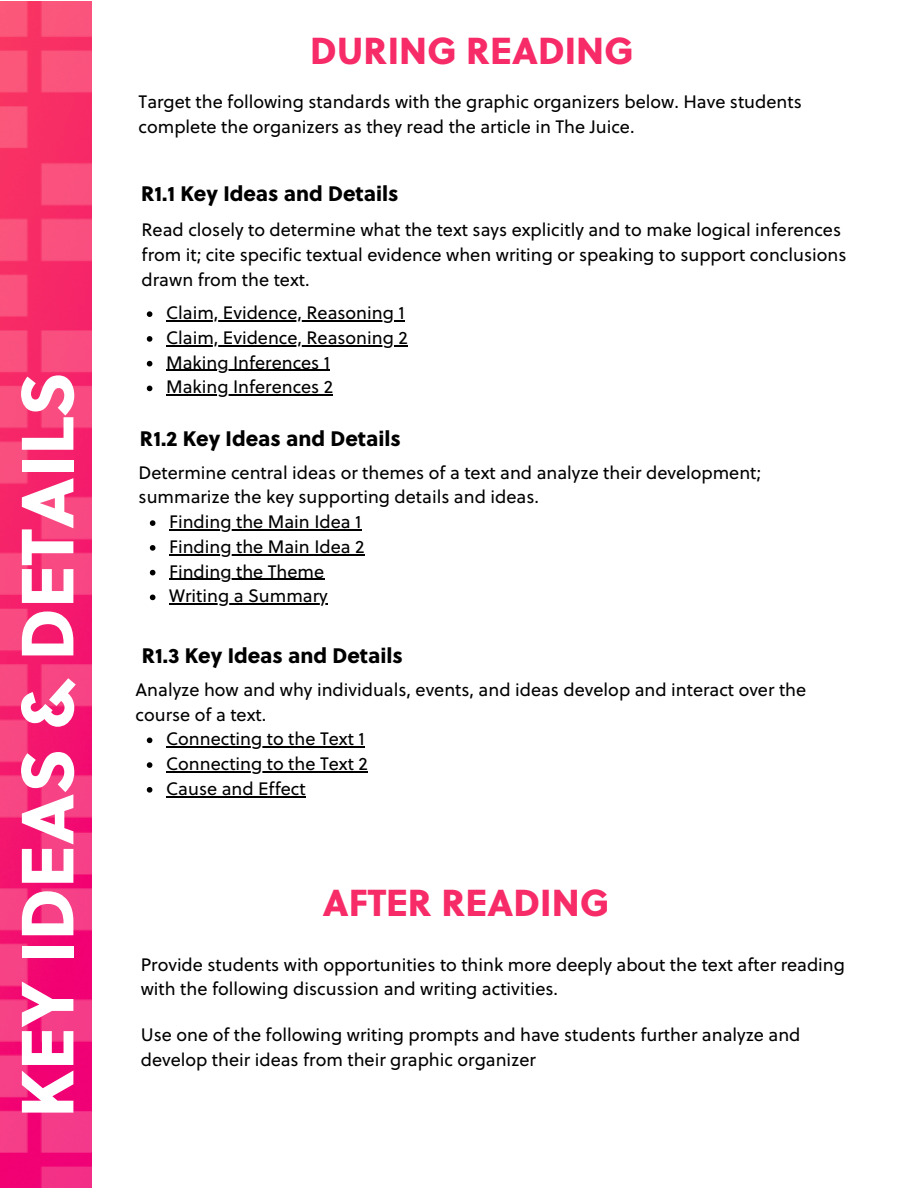
<style>
.page{position:relative;width:918px;height:1188px;background:#fff}
.page>*{position:absolute;margin:0;border:0;box-sizing:border-box;transform-origin:0 0}
.t1{font:73.65px "Soleil Xb";color:#fff}
.t2{font:37.5px "Soleil Xb";color:#f62b67}
.t3{font:21px "Soleil Xb";color:#000}
.t4{font:18px/24.8px "Soleil";color:#000}
</style>
<div class="page">
<img style="left:0;top:1px;width:92px;height:1187px">
<svg style="left:147px;top:311px;width:5px;height:6px"></svg>
<hr style="left:166px;top:320px;width:239px;height:1px;background:#000">
<svg style="left:147px;top:336px;width:5px;height:6px"></svg>
<hr style="left:166px;top:345px;width:242px;height:1px;background:#000">
<svg style="left:147px;top:361px;width:5px;height:5px"></svg>
<hr style="left:166px;top:370px;width:164px;height:1px;background:#000">
<svg style="left:147px;top:386px;width:5px;height:5px"></svg>
<hr style="left:166px;top:395px;width:167px;height:1px;background:#000">
<svg style="left:150px;top:520px;width:5px;height:6px"></svg>
<hr style="left:169px;top:529px;width:192px;height:1px;background:#000">
<svg style="left:150px;top:545px;width:5px;height:6px"></svg>
<hr style="left:169px;top:554px;width:195px;height:1px;background:#000">
<svg style="left:150px;top:570px;width:5px;height:5px"></svg>
<hr style="left:169px;top:579px;width:155px;height:1px;background:#000">
<svg style="left:150px;top:595px;width:5px;height:5px"></svg>
<hr style="left:169px;top:604px;width:159px;height:1px;background:#000">
<svg style="left:147px;top:738px;width:5px;height:5px"></svg>
<hr style="left:166px;top:747px;width:199px;height:1px;background:#000">
<svg style="left:147px;top:762px;width:5px;height:6px"></svg>
<hr style="left:166px;top:771px;width:202px;height:1px;background:#000">
<svg style="left:147px;top:787px;width:5px;height:6px"></svg>
<hr style="left:166px;top:796px;width:140px;height:1px;background:#000">
<p class="t1" style="left:-3px;top:1118px;width:747px;rotate:-90deg">KEY IDEAS &amp; DETAILS</p>
<p class="t2" style="left:310px;top:25px;width:325px">DURING READING</p>
<p class="t4" style="left:139px;top:89px;width:665px">Target the following standards with the graphic organizers below. Have students complete the organizers as they read the article in The Juice.</p>
<p class="t3" style="left:141px;top:179px;width:259px">R1.1 Key Ideas and Details</p>
<p class="t4" style="left:142px;top:218px;width:706px">Read closely to determine what the text says explicitly and to make logical inferences from it; cite specific textual evidence when writing or speaking to support conclusions drawn from the text.</p>
<p class="t4" style="left:166px;top:300px;width:240px">Claim, Evidence, Reasoning 1</p>
<p class="t4" style="left:166px;top:325px;width:243px">Claim, Evidence, Reasoning 2</p>
<p class="t4" style="left:166px;top:350px;width:165px">Making Inferences 1</p>
<p class="t4" style="left:166px;top:375px;width:168px">Making Inferences 2</p>
<p class="t3" style="left:140px;top:424px;width:262px">R1.2 Key Ideas and Details</p>
<p class="t4" style="left:139px;top:460px;width:624px">Determine central ideas or themes of a text and analyze their development; summarize the key supporting details and ideas.</p>
<p class="t4" style="left:169px;top:509px;width:194px">Finding the Main Idea 1</p>
<p class="t4" style="left:169px;top:534px;width:197px">Finding the Main Idea 2</p>
<p class="t4" style="left:169px;top:559px;width:157px">Finding the Theme</p>
<p class="t4" style="left:169px;top:584px;width:160px">Writing a Summary</p>
<p class="t3" style="left:142px;top:641px;width:263px">R1.3 Key Ideas and Details</p>
<p class="t4" style="left:136px;top:677px;width:672px">Analyze how and why individuals, events, and ideas develop and interact over the course of a text.</p>
<p class="t4" style="left:166px;top:727px;width:200px">Connecting to the Text 1</p>
<p class="t4" style="left:166px;top:751px;width:203px">Connecting to the Text 2</p>
<p class="t4" style="left:166px;top:776px;width:141px">Cause and Effect</p>
<p class="t2" style="left:322px;top:877px;width:288px">AFTER READING</p>
<p class="t4" style="left:141px;top:952px;width:706px">Provide students with opportunities to think more deeply about the text after reading with the following discussion and writing activities.</p>
<p class="t4" style="left:141px;top:1023px;width:661px">Use one of the following writing prompts and have students further analyze and develop their ideas from their graphic organizer</p>
</div>
